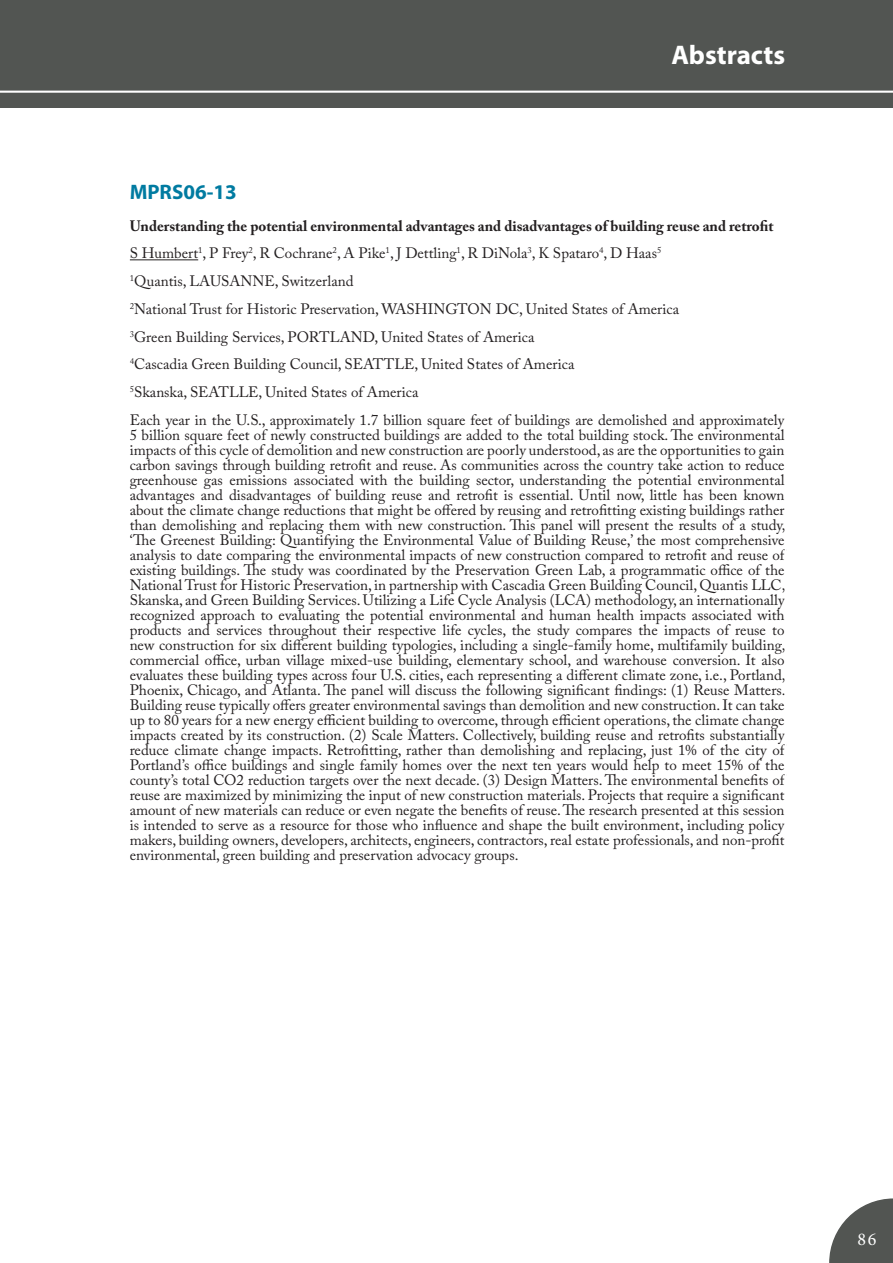
<style>
.page{position:relative;width:893px;height:1263px;background:#fff}
.page>*{position:absolute;margin:0;border:0;box-sizing:border-box;transform-origin:0 0}
.t1{font:700 27px "Myriad Pro";color:#fff}
.t2{font:700 21px "Myriad Pro";color:#007ba1}
.t3{font:18px "Minion Pro";color:#fff}
.t4{font:15px/15px "Adobe Caslon Pro";color:#231f20}
.s1{font-weight:700}
</style>
<div class="page">
<svg style="left:829px;top:1198px;width:64px;height:65px"></svg>
<div style="left:0;top:0;width:893px;height:107px;background:#525552"></div>
<hr style="left:0;top:91px;width:893px;height:2px;background:#fff">
<hr style="left:130px;top:259px;width:68px;height:1px;background:#231f20">
<h1 class="t1" style="left:671px;top:38px;width:115px">Abstracts</h1>
<h2 class="t2" style="left:130px;top:178px;width:109px">MPRS06-13</h2>
<p class="t4" style="left:130px;top:212px;width:656px;line-height:27.8px"><span class="s1">Understanding the potential environmental advantages and disadvantages of building reuse and retrofit </span>S Humbert<sup>1</sup>, P Frey<sup>2</sup>, R Cochrane<sup>2</sup>, A Pike<sup>1</sup>, J Dettling<sup>1</sup>, R DiNola<sup>3</sup>, K Spataro<sup>4</sup>, D Haas<sup>5<br>1</sup>Quantis, LAUSANNE, Switzerland<br><sup>2</sup>National Trust for Historic Preservation, WASHINGTON DC, United States of America<br><sup>3</sup>Green Building Services, PORTLAND, United States of America<br><sup>4</sup>Cascadia Green Building Council, SEATTLE, United States of America<br><sup>5</sup>Skanska, SEATLLE, United States of America<br>Each year in the U.S., approximately 1.7 billion square feet of buildings are demolished and approximately</p>
<p class="t4" style="left:130px;top:427px;width:657px;text-align:justify">5 billion square feet of newly constructed buildings are added to the total building stock. The environmental impacts of this cycle of demolition and new construction are poorly understood, as are the opportunities to gain carbon savings through building retrofit and reuse. As communities across the country take action to reduce greenhouse gas emissions associated with the building sector, understanding the potential environmental advantages and disadvantages of building reuse and retrofit is essential. Until now, little has been known about the climate change reductions that might be offered by reusing and retrofitting existing buildings rather than demolishing and replacing them with new construction. This panel will present the results of a study, ‘The Greenest Building: Quantifying the Environmental Value of Building Reuse,’ the most comprehensive analysis to date comparing the environmental impacts of new construction compared to retrofit and reuse of existing buildings. The study was coordinated by the Preservation Green Lab, a programmatic office of the National Trust for Historic Preservation, in partnership with Cascadia Green Building Council, Quantis LLC, Skanska, and Green Building Services. Utilizing a Life Cycle Analysis (LCA) methodology, an internationally recognized approach to evaluating the potential environmental and human health impacts associated with products and services throughout their respective life cycles, the study compares the impacts of reuse to new construction for six different building typologies, including a single-family home, multifamily building, commercial office, urban village mixed-use building, elementary school, and warehouse conversion. It also evaluates these building types across four U.S. cities, each representing a different climate zone, i.e., Portland, Phoenix, Chicago, and Atlanta. The panel will discuss the following significant findings: (1) Reuse Matters.<br>Building reuse typically offers greater environmental savings than demolition and new construction. It can take up to 80 years for a new energy efficient building to overcome, through efficient operations, the climate change impacts created by its construction. (2) Scale Matters. Collectively, building reuse and retrofits substantially reduce climate change impacts. Retrofitting, rather than demolishing and replacing, just 1% of the city of Portland’s office buildings and single family homes over the next ten years would help to meet 15% of the county’s total CO2 reduction targets over the next decade. (3) Design Matters. The environmental benefits of reuse are maximized by minimizing the input of new construction materials. Projects that require a significant amount of new materials can reduce or even negate the benefits of reuse. The research presented at this session is intended to serve as a resource for those who influence and shape the built environment, including policy makers, building owners, developers, architects, engineers, contractors, real estate professionals, and non-profit environmental, green building and preservation advocacy groups.</p>
<p class="t3" style="left:857px;top:1228px;width:21px">86</p>
</div>
